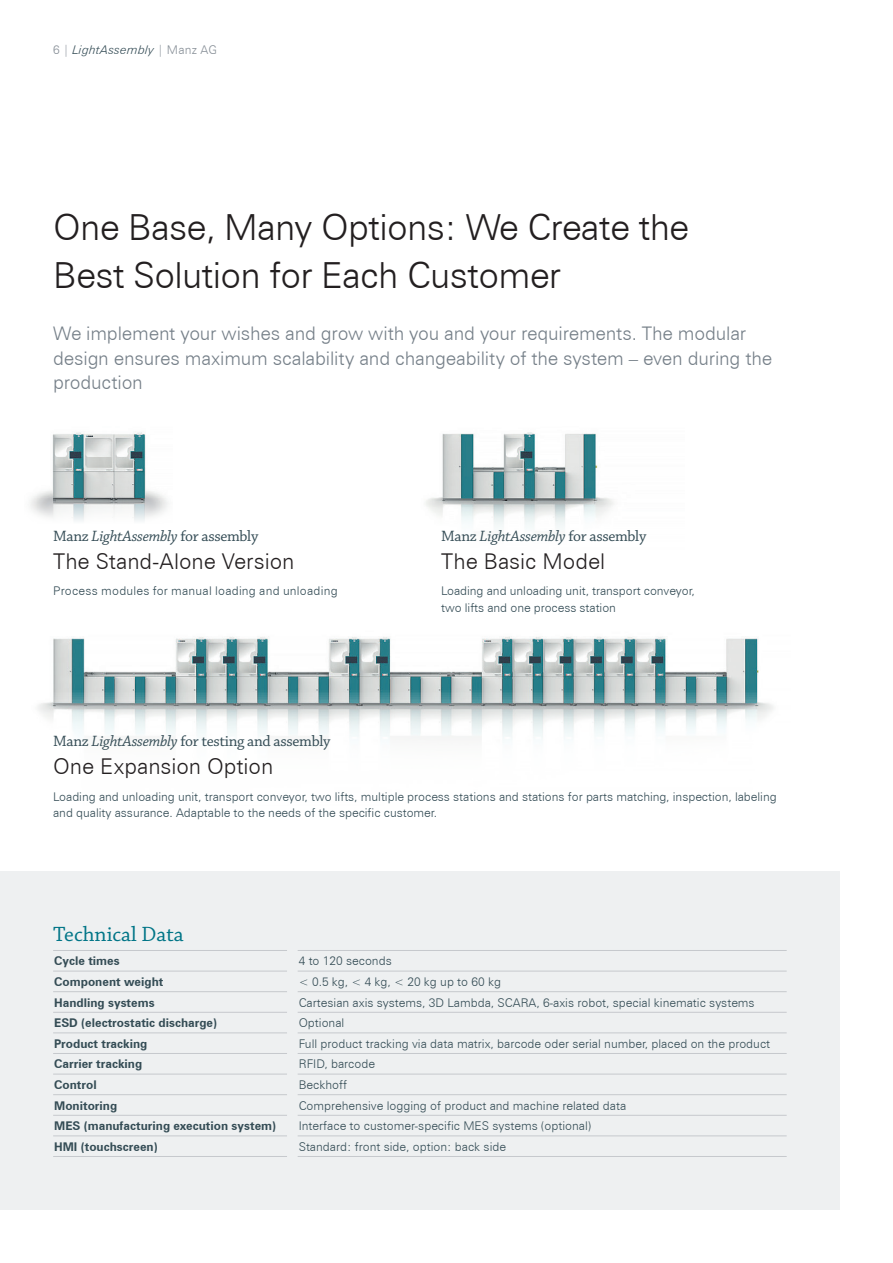
<style>
.page{position:relative;width:893px;height:1263px;background:#fff}
.page>*{position:absolute;margin:0;border:0;box-sizing:border-box;transform-origin:0 0}
.t1{font:300 36px/48px "Zurich BT";letter-spacing:-.02em;color:#231f20}
.t2{font:300 21.75px "Zurich BT";color:#231f20}
.t3{font:21.75px "Chaparral Pro";color:#007587}
.t4{font:300 18.75px/24.8px "Zurich BT";letter-spacing:-.01em;color:#757f88}
.t5{font:15.75px "Chaparral Pro";letter-spacing:-.02em;color:#344c55}
.t6{font:300 12px/16.5px "Zurich BT";color:#344c55}
.t7{font:700 12px "Zurich BT";color:#344c55}
.t8{font:300 12px "Zurich BT";letter-spacing:.02em;color:#344c55}
.t9{font:italic 300 12px "Zurich BT";letter-spacing:.02em;color:#344c55}
.s1{font-style:normal;color:#878f97}
.s2{font-style:italic}
</style>
<div class="page">
<div style="left:0;top:872px;width:840px;height:338px;background:#eef0f1"></div>
<hr style="left:53px;top:950px;width:234px;height:1px;background:#c6c9cd">
<hr style="left:53px;top:971px;width:234px;height:1px;background:#c6c9cd">
<hr style="left:53px;top:991px;width:234px;height:1px;background:#c6c9cd">
<hr style="left:53px;top:1012px;width:234px;height:1px;background:#c6c9cd">
<hr style="left:53px;top:1033px;width:234px;height:1px;background:#c6c9cd">
<hr style="left:53px;top:1053px;width:234px;height:1px;background:#c6c9cd">
<hr style="left:53px;top:1074px;width:234px;height:1px;background:#c6c9cd">
<hr style="left:53px;top:1094px;width:234px;height:1px;background:#c6c9cd">
<hr style="left:53px;top:1115px;width:234px;height:1px;background:#c6c9cd">
<hr style="left:53px;top:1135px;width:234px;height:1px;background:#c6c9cd">
<hr style="left:53px;top:1156px;width:234px;height:1px;background:#c6c9cd">
<hr style="left:298px;top:950px;width:489px;height:1px;background:#c6c9cd">
<hr style="left:298px;top:971px;width:489px;height:1px;background:#c6c9cd">
<hr style="left:298px;top:991px;width:489px;height:1px;background:#c6c9cd">
<hr style="left:298px;top:1012px;width:489px;height:1px;background:#c6c9cd">
<hr style="left:298px;top:1033px;width:489px;height:1px;background:#c6c9cd">
<hr style="left:298px;top:1053px;width:489px;height:1px;background:#c6c9cd">
<hr style="left:298px;top:1074px;width:489px;height:1px;background:#c6c9cd">
<hr style="left:298px;top:1094px;width:489px;height:1px;background:#c6c9cd">
<hr style="left:298px;top:1115px;width:489px;height:1px;background:#c6c9cd">
<hr style="left:298px;top:1135px;width:489px;height:1px;background:#c6c9cd">
<hr style="left:298px;top:1156px;width:489px;height:1px;background:#c6c9cd">
<img style="left:38px;top:636px;width:735px;height:103px">
<img style="left:30px;top:432px;width:138px;height:89px">
<img style="left:425px;top:432px;width:189px;height:96px">
<p class="t9" style="left:53px;top:42px;width:165px"><span class="s1">6 |</span> LightAssembly <span class="s1">| Manz AG</span></p>
<h1 class="t1" style="left:53px;top:203px;width:637px">One Base, Many Options: We Create the<br>Best Solution for Each Customer</h1>
<h3 class="t4" style="left:53px;top:321px;width:720px">We implement your wishes and grow with you and your requirements. The modular design ensures maximum scalability and changeability of the system – even during the production</h3>
<h3 class="t5" style="left:53px;top:527px;width:207px">Manz <span class="s2">LightAssembly</span> for assembly</h3>
<h2 class="t2" style="left:53px;top:548px;width:243px">The Stand-Alone Version</h2>
<p class="t8" style="left:53px;top:584px;width:286px">Process modules for manual loading and unloading</p>
<h3 class="t5" style="left:441px;top:527px;width:207px">Manz <span class="s2">LightAssembly</span> for assembly</h3>
<h2 class="t2" style="left:441px;top:548px;width:166px">The Basic Model</h2>
<p class="t6" style="left:441px;top:583px;width:255px">Loading and unloading unit, transport conveyor, two lifts and one process station</p>
<h3 class="t5" style="left:53px;top:732px;width:279px">Manz <span class="s2">LightAssembly</span> for testing and assembly</h3>
<h2 class="t2" style="left:53px;top:753px;width:222px">One Expansion Option</h2>
<p class="t6" style="left:53px;top:788px;width:725px">Loading and unloading unit, transport conveyor, two lifts, multiple process stations and stations for parts matching, inspection, labeling and quality assurance. Adaptable to the needs of the specific customer.</p>
<h2 class="t3" style="left:53px;top:922px;width:132px">Technical Data</h2>
<p class="t7" style="left:54px;top:954px;width:67px">Cycle times</p>
<p class="t6" style="left:299px;top:953px;width:95px">4 to 120 seconds</p>
<p class="t7" style="left:54px;top:974px;width:111px">Component weight</p>
<p class="t6" style="left:299px;top:973px;width:204px">&lt; 0.5 kg, &lt; 4 kg, &lt; 20 kg up to 60 kg</p>
<p class="t7" style="left:54px;top:995px;width:102px">Handling systems</p>
<p class="t6" style="left:299px;top:994px;width:457px">Cartesian axis systems, 3D Lambda, SCARA, 6-axis robot, special kinematic systems</p>
<p class="t7" style="left:54px;top:1015px;width:164px">ESD (electrostatic discharge)</p>
<p class="t6" style="left:299px;top:1014px;width:47px">Optional</p>
<p class="t7" style="left:54px;top:1036px;width:95px">Product tracking</p>
<p class="t6" style="left:299px;top:1035px;width:473px">Full product tracking via data matrix, barcode oder serial number, placed on the product</p>
<p class="t7" style="left:54px;top:1057px;width:90px">Carrier tracking</p>
<p class="t6" style="left:299px;top:1056px;width:78px">RFID, barcode</p>
<p class="t7" style="left:54px;top:1077px;width:44px">Control</p>
<p class="t6" style="left:299px;top:1076px;width:50px">Beckhoff</p>
<p class="t7" style="left:54px;top:1098px;width:65px">Monitoring</p>
<p class="t6" style="left:299px;top:1097px;width:329px">Comprehensive logging of product and machine related data</p>
<p class="t7" style="left:54px;top:1118px;width:223px">MES (manufacturing execution system)</p>
<p class="t6" style="left:299px;top:1117px;width:294px">Interface to customer-specific MES systems (optional)</p>
<p class="t7" style="left:54px;top:1139px;width:105px">HMI (touchscreen)</p>
<p class="t6" style="left:299px;top:1138px;width:209px">Standard: front side, option: back side</p>
</div>
